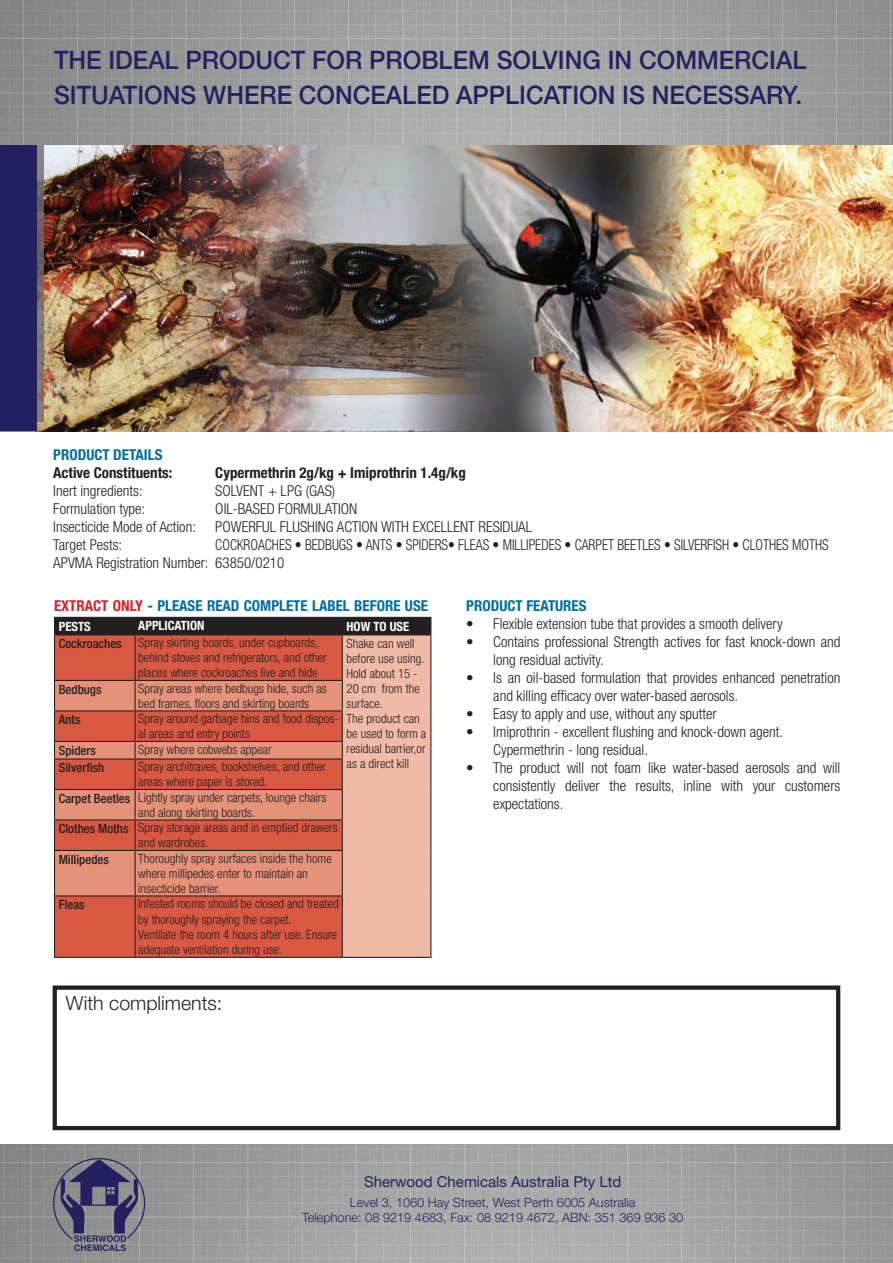
<style>
.page{position:relative;width:893px;height:1263px;background:#fff}
.page>*{position:absolute;margin:0;border:0;box-sizing:border-box;transform-origin:0 0}
.t1{font:500 25.5px/34.5px "Helvetica Neue LT Std";color:#252161;scale:.96 1}
.t2{font:300 19.5px "Helvetica Neue LT Std";color:#231f20}
.t3{font:300 condensed 15px/18px "Helvetica Neue LT Std";color:#231f20}
.t4{font:300 condensed 15px "Helvetica Neue LT Std";color:#231f20;scale:.91 1}
.t5{font:700 condensed 15px "Helvetica Neue LT Std";color:#006d9d}
.t6{font:700 condensed 15px "Helvetica Neue LT Std";color:#231f20}
.t7{font:15px "Helvetica Neue LT Std";color:#252161}
.t8{font:300 condensed 12.75px/15px "Helvetica Neue LT Std";color:#231f20}
.t9{font:300 12.75px "Helvetica Neue LT Std";color:#252161}
.t10{font:500 condensed 12.75px "Helvetica Neue LT Std";color:#231f20}
.t11{font:700 condensed 12.75px "Helvetica Neue LT Std";color:#fff}
.s1{color:#d1232a}
</style>
<div class="page">
<img style="left:37px;top:145px;width:856px;height:286px">
<svg style="left:37px;top:145px;width:7px;height:276px;background:#76706d"></svg>
<div style="left:0;top:145px;width:37px;height:286px;background:#252161"></div>
<img style="left:0;top:0;width:893px;height:145px">
<img style="left:0;top:1145px;width:893px;height:118px">
<div style="left:53px;top:985px;width:787px;height:145px;border:4px solid #231f20"></div>
<svg style="left:53px;top:1158px;width:92px;height:93px;background:#6b697f"></svg>
<div style="left:55px;top:635px;width:287px;height:322px;background:#d95842"></div>
<div style="left:342px;top:635px;width:89px;height:322px;background:#f0baa6"></div>
<svg style="left:55px;top:681px;width:287px;height:214px;background:#de7860"></svg>
<div style="left:54px;top:617px;width:377px;height:17px;background:#231f20"></div>
<hr style="left:54px;top:634px;width:81px;height:1px;background:#231f20">
<hr style="left:54px;top:635px;width:1px;height:45px;background:#231f20">
<hr style="left:135px;top:634px;width:207px;height:1px;background:#231f20">
<hr style="left:135px;top:635px;width:1px;height:45px;background:#231f20">
<hr style="left:342px;top:634px;width:89px;height:1px;background:#231f20">
<hr style="left:342px;top:635px;width:1px;height:45px;background:#231f20">
<hr style="left:430px;top:635px;width:1px;height:45px;background:#231f20">
<hr style="left:430px;top:680px;width:1px;height:31px;background:#231f20">
<hr style="left:430px;top:711px;width:1px;height:30px;background:#231f20">
<svg style="left:430px;top:741px;width:1px;height:18px"></svg>
<hr style="left:430px;top:759px;width:1px;height:30px;background:#231f20">
<hr style="left:430px;top:789px;width:1px;height:31px;background:#231f20">
<hr style="left:430px;top:820px;width:1px;height:30px;background:#231f20">
<hr style="left:430px;top:850px;width:1px;height:46px;background:#231f20">
<hr style="left:430px;top:896px;width:1px;height:61px;background:#231f20">
<hr style="left:342px;top:957px;width:89px;height:1px;background:#231f20">
<hr style="left:54px;top:680px;width:81px;height:1px;background:#231f20">
<svg style="left:54px;top:681px;width:1px;height:29px"></svg>
<hr style="left:135px;top:680px;width:208px;height:1px;background:#231f20">
<svg style="left:135px;top:681px;width:1px;height:29px"></svg>
<svg style="left:342px;top:681px;width:1px;height:29px"></svg>
<hr style="left:54px;top:710px;width:81px;height:1px;background:#231f20">
<hr style="left:54px;top:711px;width:1px;height:30px;background:#231f20">
<hr style="left:135px;top:710px;width:208px;height:1px;background:#231f20">
<hr style="left:135px;top:711px;width:1px;height:30px;background:#231f20">
<hr style="left:342px;top:711px;width:1px;height:30px;background:#231f20">
<hr style="left:54px;top:741px;width:81px;height:1px;background:#231f20">
<svg style="left:54px;top:742px;width:1px;height:16px"></svg>
<hr style="left:135px;top:741px;width:208px;height:1px;background:#231f20">
<svg style="left:135px;top:742px;width:1px;height:16px"></svg>
<svg style="left:342px;top:742px;width:1px;height:16px"></svg>
<hr style="left:54px;top:758px;width:81px;height:1px;background:#231f20">
<hr style="left:54px;top:759px;width:1px;height:30px;background:#231f20">
<hr style="left:135px;top:758px;width:208px;height:1px;background:#231f20">
<hr style="left:135px;top:759px;width:1px;height:30px;background:#231f20">
<hr style="left:342px;top:759px;width:1px;height:30px;background:#231f20">
<hr style="left:54px;top:789px;width:81px;height:1px;background:#231f20">
<svg style="left:54px;top:790px;width:1px;height:29px"></svg>
<hr style="left:135px;top:789px;width:208px;height:1px;background:#231f20">
<svg style="left:135px;top:790px;width:1px;height:29px"></svg>
<svg style="left:342px;top:790px;width:1px;height:29px"></svg>
<hr style="left:54px;top:819px;width:81px;height:1px;background:#231f20">
<hr style="left:54px;top:820px;width:1px;height:30px;background:#231f20">
<hr style="left:135px;top:819px;width:208px;height:1px;background:#231f20">
<hr style="left:135px;top:820px;width:1px;height:30px;background:#231f20">
<hr style="left:342px;top:820px;width:1px;height:30px;background:#231f20">
<hr style="left:54px;top:850px;width:81px;height:1px;background:#231f20">
<hr style="left:54px;top:851px;width:1px;height:44px;background:#231f20">
<hr style="left:135px;top:850px;width:208px;height:1px;background:#231f20">
<hr style="left:135px;top:851px;width:1px;height:44px;background:#231f20">
<hr style="left:342px;top:851px;width:1px;height:44px;background:#231f20">
<hr style="left:54px;top:895px;width:81px;height:1px;background:#231f20">
<hr style="left:54px;top:896px;width:1px;height:61px;background:#231f20">
<hr style="left:135px;top:895px;width:208px;height:1px;background:#231f20">
<hr style="left:135px;top:896px;width:1px;height:61px;background:#231f20">
<hr style="left:342px;top:896px;width:1px;height:61px;background:#231f20">
<hr style="left:54px;top:957px;width:81px;height:1px;background:#231f20">
<hr style="left:135px;top:957px;width:207px;height:1px;background:#231f20">
<p class="t1" style="left:54px;top:43px;width:785px">THE IDEAL PRODUCT FOR PROBLEM SOLVING IN COMMERCIAL<br>SITUATIONS WHERE CONCEALED APPLICATION IS NECESSARY.</p>
<p class="t5" style="left:53px;top:446px;width:111px">PRODUCT DETAILS</p>
<p class="t6" style="left:53px;top:464px;width:121px">Active Constituents:</p>
<p class="t6" style="left:215px;top:464px;width:252px">Cypermethrin 2g/kg + Imiprothrin 1.4g/kg</p>
<p class="t3" style="left:53px;top:482px;width:91px">Inert ingredients:</p>
<p class="t3" style="left:215px;top:482px;width:121px">SOLVENT + LPG (GAS)</p>
<p class="t3" style="left:53px;top:500px;width:93px">Formulation type:</p>
<p class="t3" style="left:215px;top:500px;width:143px">OIL-BASED FORMULATION</p>
<p class="t3" style="left:53px;top:518px;width:144px">Insecticide Mode of Action:</p>
<p class="t3" style="left:215px;top:518px;width:318px">POWERFUL FLUSHING ACTION WITH EXCELLENT RESIDUAL</p>
<p class="t3" style="left:53px;top:536px;width:70px">Target Pests:</p>
<p class="t4" style="left:215px;top:536px;width:676px">COCKROACHES • BEDBUGS • ANTS • SPIDERS• FLEAS • MILLIPEDES • CARPET BEETLES • SILVERFISH • CLOTHES MOTHS</p>
<p class="t3" style="left:53px;top:554px;width:232px">APVMA Registration Number: 63850/0210</p>
<p class="t5" style="left:54px;top:596px;width:376px"><span class="s1">EXTRACT ONLY</span> - PLEASE READ COMPLETE LABEL BEFORE USE</p>
<p class="t11" style="left:59px;top:618px;width:34px">PESTS</p>
<p class="t11" style="left:138px;top:617px;width:68px">APPLICATION</p>
<p class="t11" style="left:347px;top:618px;width:64px">HOW TO USE</p>
<p class="t10" style="left:59px;top:636px;width:64px">Cockroaches</p>
<p class="t8" style="left:138px;top:635px;width:190px">Spray skirting boards, under cupboards, behind stoves and refrigerators, and other places where cockroaches live and hide</p>
<p class="t8" style="left:347px;top:636px;width:80px">Shake can well before use using.</p>
<p class="t8" style="left:347px;top:666px;width:75px">Hold about 15 -<br>20 cm from the surface.</p>
<p class="t8" style="left:347px;top:711px;width:81px">The product can be used to form a residual barrier,or as a direct kill</p>
<p class="t10" style="left:59px;top:682px;width:44px">Bedbugs</p>
<p class="t8" style="left:138px;top:681px;width:190px">Spray areas where bedbugs hide, such as bed frames, floors and skirting boards</p>
<p class="t10" style="left:59px;top:712px;width:23px">Ants</p>
<p class="t8" style="left:138px;top:711px;width:202px">Spray around garbage bins and food dispos&shy;al areas and entry points</p>
<p class="t10" style="left:59px;top:743px;width:39px">Spiders</p>
<p class="t8" style="left:138px;top:742px;width:135px">Spray where cobwebs appear</p>
<p class="t10" style="left:59px;top:760px;width:47px">Silverfish</p>
<p class="t8" style="left:138px;top:759px;width:189px">Spray architraves, bookshelves, and other areas where paper is stored.</p>
<p class="t10" style="left:59px;top:791px;width:73px">Carpet Beetles</p>
<p class="t8" style="left:138px;top:790px;width:190px">Lightly spray under carpets, lounge chairs and along skirting boards.</p>
<p class="t10" style="left:59px;top:821px;width:71px">Clothes Moths</p>
<p class="t8" style="left:138px;top:820px;width:201px">Spray storage areas and in emptied drawers and wardrobes.</p>
<p class="t10" style="left:59px;top:852px;width:52px">Millipedes</p>
<p class="t8" style="left:138px;top:851px;width:195px">Thoroughly spray surfaces inside the home where millipedes enter to maintain an insecticide barrier.</p>
<p class="t10" style="left:59px;top:897px;width:27px">Fleas</p>
<p class="t8" style="left:138px;top:896px;width:202px">Infested rooms should be closed and treated by thoroughly spraying the carpet.</p>
<p class="t8" style="left:138px;top:927px;width:200px">Ventilate the room 4 hours after use. Ensure adequate ventilation during use.</p>
<p class="t2" style="left:66px;top:991px;width:158px">With compliments:</p>
<p class="t5" style="left:466px;top:596px;width:122px">PRODUCT FEATURES</p>
<p class="t3" style="left:466px;top:614px;width:318px">• Flexible extension tube that provides a smooth delivery</p>
<p class="t3" style="left:493px;top:632px;width:349px;text-indent:-27px">• Contains professional Strength actives for fast knock-down and long residual activity.</p>
<p class="t3" style="left:493px;top:668px;width:349px;text-indent:-27px">• Is an oil-based formulation that provides enhanced penetration and killing efficacy over water-based aerosols.</p>
<p class="t3" style="left:466px;top:704px;width:252px">• Easy to apply and use, without any sputter</p>
<p class="t3" style="left:493px;top:722px;width:291px;text-indent:-27px">• Imiprothrin - excellent flushing and knock-down agent.<br>Cypermethrin - long residual.</p>
<p class="t3" style="left:493px;top:758px;width:349px;text-align:justify;text-indent:-27px">• The product will not foam like water-based aerosols and will consistently deliver the results, inline with your customers expectations.</p>
<p class="t7" style="left:364px;top:1173px;width:259px">Sherwood Chemicals Australia Pty Ltd</p>
<p class="t9" style="left:350px;top:1194px;width:287px">Level 3, 1060 Hay Street, West Perth 6005 Australia</p>
<p class="t9" style="left:302px;top:1210px;width:383px">Telephone: 08 9219 4683, Fax: 08 9219 4672, ABN: 351 369 936 30</p>
</div>
